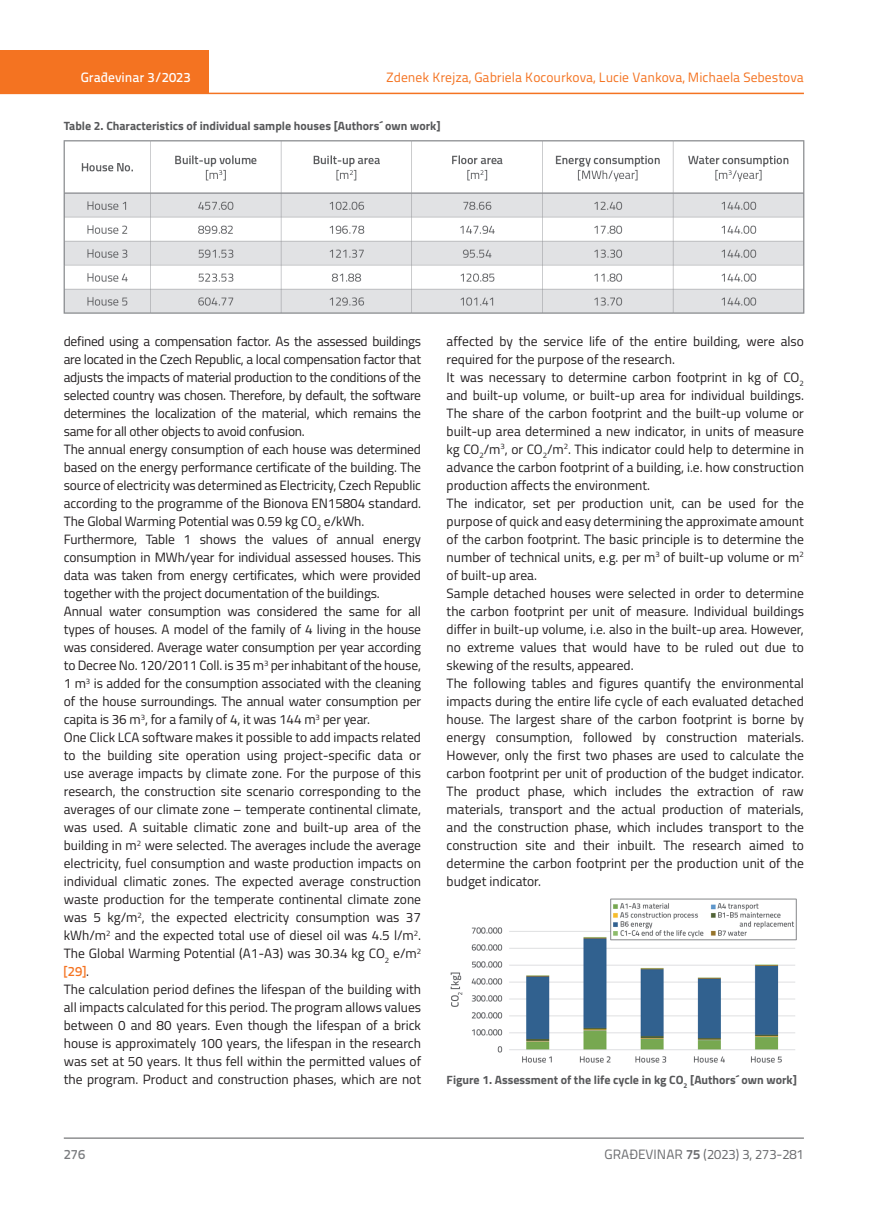
<style>
.page{position:relative;width:872px;height:1212px;background:#fff}
.page>*{position:absolute;margin:0;border:0;box-sizing:border-box;transform-origin:0 0}
.t1{font:13.5px/18px "Titillium";color:#231f20}
.t2{font:13.5px "Titillium Text 22 L";color:#f47321}
.t3{font:13.5px "Titillium Text 22 L";color:#6c6d70}
.t4{font:500 13.5px "Titillium Text 22 L";color:#fff}
.t5{font:500 13.5px "Titillium Text 22 L";color:#f47321}
.t6{font:500 13.5px "Titillium Text 22 L";color:#787a7d}
.t7{font:700 12px "Titillium";color:#57585a}
.s1{font-family:"Titillium";font-weight:400;color:#231f20}
.s2{font-weight:700}
</style>
<div class="page">
<div style="left:0;top:50px;width:208px;height:44px;background:#f47321"></div>
<hr style="left:0;top:93px;width:804px;height:1px;background:#f47321">
<hr style="left:64px;top:1138px;width:740px;height:1px;background:#57585a">
<img style="left:450px;top:898px;width:347px;height:165px">
<img style="left:64px;top:140px;width:741px;height:174px">
<p class="t4" style="left:81px;top:67px;width:111px">Građevinar 3/2023</p>
<p class="t2" style="left:386px;top:68px;width:419px">Zdenek Krejza, Gabriela Kocourkova, Lucie Vankova, Michaela Sebestova</p>
<p class="t7" style="left:64px;top:116px;width:378px">Table 2. Characteristics of individual sample houses [Authors´ own work]</p>
<p class="t1" style="left:64px;top:331px;width:359px">defined using a compensation factor. As the assessed buildings are located in the Czech Republic, a local compensation factor that adjusts the impacts of material production to the conditions of the selected country was chosen. Therefore, by default, the software determines the localization of the material, which remains the same for all other objects to avoid confusion.<br>The annual energy consumption of each house was determined based on the energy performance certificate of the building. The source of electricity was determined as Electricity, Czech Republic according to the programme of the Bionova EN15804 standard.<br>The Global Warming Potential was 0.59 kg CO<sub>2</sub> e/kWh.<br>Furthermore, Table 1 shows the values of annual energy consumption in MWh/year for individual assessed houses. This data was taken from energy certificates, which were provided together with the project documentation of the buildings.<br>Annual water consumption was considered the same for all types of houses. A model of the family of 4 living in the house was considered. Average water consumption per year according to Decree No. 120/2011 Coll. is 35 m<sup>3</sup> per inhabitant of the house, 1 m<sup>3</sup> is added for the consumption associated with the cleaning of the house surroundings. The annual water consumption per capita is 36 m<sup>3</sup>, for a family of 4, it was 144 m<sup>3</sup> per year.<br>One Click LCA software makes it possible to add impacts related to the building site operation using project-specific data or use average impacts by climate zone. For the purpose of this research, the construction site scenario corresponding to the averages of our climate zone – temperate continental climate, was used. A suitable climatic zone and built-up area of the building in m<sup>2</sup> were selected. The averages include the average electricity, fuel consumption and waste production impacts on individual climatic zones. The expected average construction waste production for the temperate continental climate zone was 5 kg/m<sup>2</sup>, the expected electricity consumption was 37 kWh/m<sup>2</sup> and the expected total use of diesel oil was 4.5 l/m<sup>2</sup>.<br>The Global Warming Potential (A1-A3) was 30.34 kg CO<sub>2</sub> e/m<sup>2</sup></p>
<p class="t5" style="left:64px;top:961px;width:27px">[29]<span class="s1">.</span></p>
<p class="t1" style="left:64px;top:980px;width:359px;text-align:justify">The calculation period defines the lifespan of the building with all impacts calculated for this period. The program allows values between 0 and 80 years. Even though the lifespan of a brick house is approximately 100 years, the lifespan in the research was set at 50 years. It thus fell within the permitted values of the program. Product and construction phases, which are not</p>
<p class="t1" style="left:446px;top:331px;width:359px">affected by the service life of the entire building, were also required for the purpose of the research.<br>It was necessary to determine carbon footprint in kg of CO<sub>2 </sub>and built-up volume, or built-up area for individual buildings.<br>The share of the carbon footprint and the built-up volume or built-up area determined a new indicator, in units of measure kg CO<sub>2</sub>/m<sup>3</sup>, or CO<sub>2</sub>/m<sup>2</sup>. This indicator could help to determine in advance the carbon footprint of a building, i.e. how construction production affects the environment.<br>The indicator, set per production unit, can be used for the purpose of quick and easy determining the approximate amount of the carbon footprint. The basic principle is to determine the number of technical units, e.g. per m<sup>3</sup> of built-up volume or m<sup>2 </sup>of built-up area.<br>Sample detached houses were selected in order to determine the carbon footprint per unit of measure. Individual buildings differ in built-up volume, i.e. also in the built-up area. However, no extreme values that would have to be ruled out due to skewing of the results, appeared.<br>The following tables and figures quantify the environmental impacts during the entire life cycle of each evaluated detached house. The largest share of the carbon footprint is borne by energy consumption, followed by construction materials.<br>However, only the first two phases are used to calculate the carbon footprint per unit of production of the budget indicator.<br>The product phase, which includes the extraction of raw materials, transport and the actual production of materials, and the construction phase, which includes transport to the construction site and their inbuilt. The research aimed to determine the carbon footprint per the production unit of the budget indicator.</p>
<p class="t7" style="left:446px;top:1071px;width:352px">Figure 1. Assessment of the life cycle in kg CO<sub>2</sub> [Authors´ own work]</p>
<p class="t6" style="left:64px;top:1144px;width:23px">276</p>
<p class="t3" style="left:604px;top:1144px;width:201px">GRAĐEVINAR <span class="s2">75</span> (2023) 3, 273-281</p>
</div>
